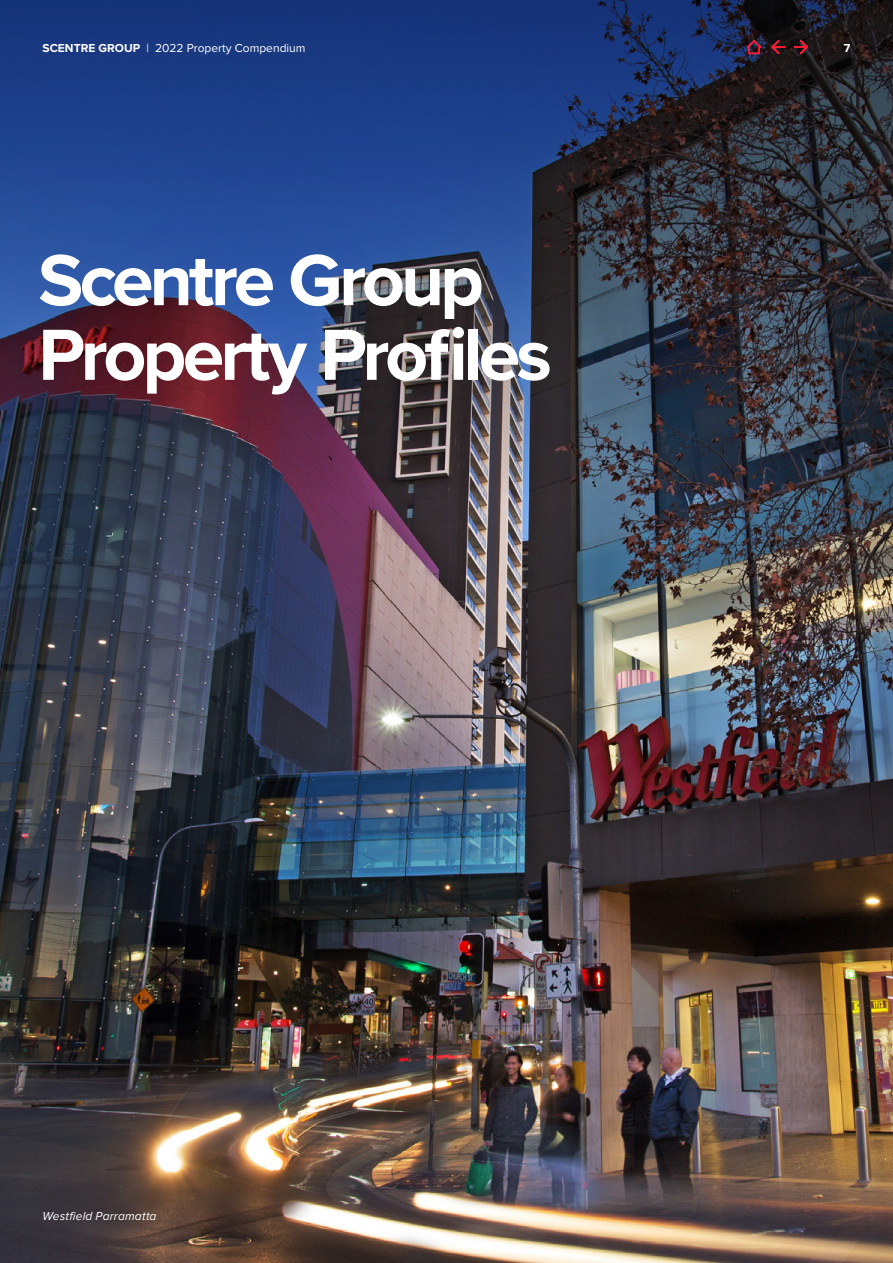
<style>
.page{position:relative;width:893px;height:1263px;background:#fff}
.page>*{position:absolute;margin:0;border:0;box-sizing:border-box;transform-origin:0 0}
.t1{font:700 75px/74.7px "Proxima Nova";letter-spacing:-.055em;color:#fff}
.t2{font:12px "Proxima Nova";color:#fff}
.t3{font:italic 12px "Proxima Nova";letter-spacing:.015em;color:#fff}
.t4{font:700 12px "Proxima Nova";color:#fff}
.s1{font-weight:700}
</style>
<div class="page">
<img style="left:0;top:497px;width:893px;height:766px">
<img style="left:0;top:0;width:893px;height:497px">
<svg style="left:745px;top:39px;width:18px;height:11px"></svg>
<div style="left:748px;top:45px;width:12px;height:9px;border:2px solid #ff1c33"></div>
<svg style="left:770px;top:38px;width:15px;height:18px"></svg>
<svg style="left:794px;top:38px;width:15px;height:18px"></svg>
<p class="t2" style="left:43px;top:39px;width:265px"><span class="s1">SCENTRE GROUP</span> | 2022 Property Compendium</p>
<p class="t4" style="left:844px;top:39px;width:8px">7</p>
<h1 class="t1" style="left:38px;top:241px;width:515px">Scentre Group<br>Property Profiles</h1>
<p class="t3" style="left:43px;top:1207px;width:115px">Westfield Parramatta</p>
</div>
